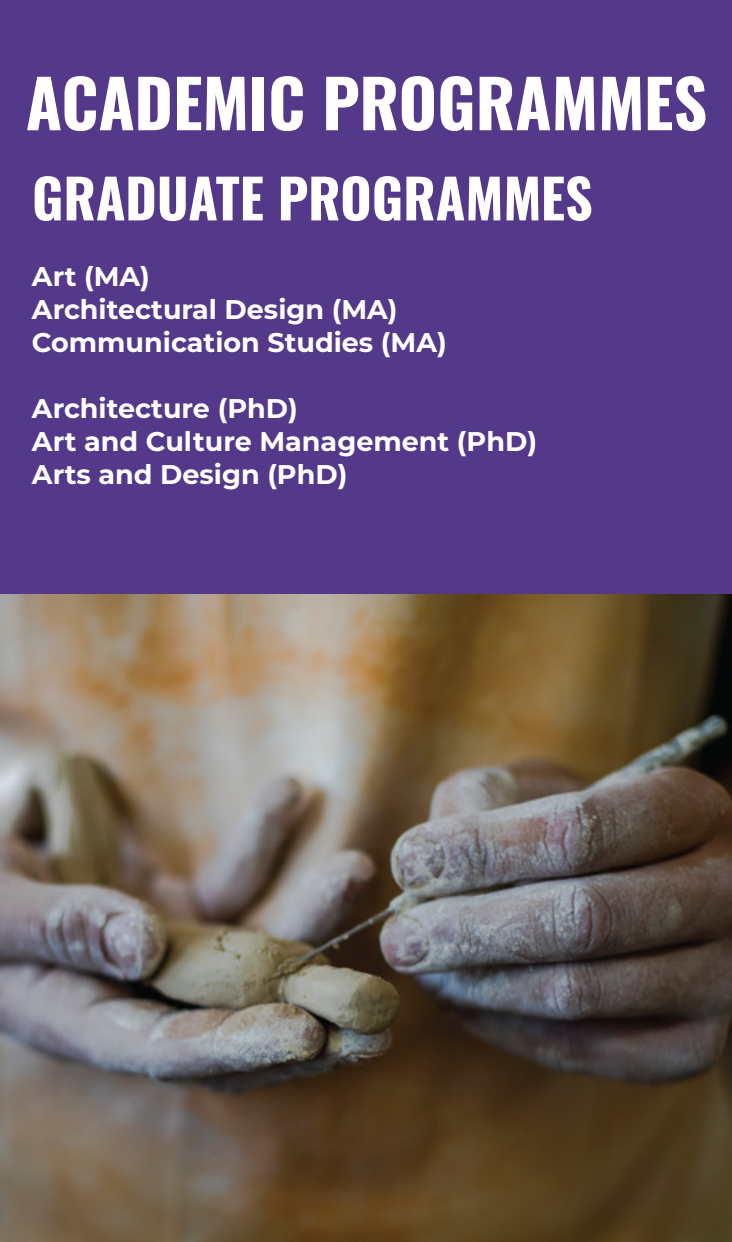
<style>
.page{position:relative;width:732px;height:1242px;background:#54398a}
.page>*{position:absolute;margin:0;border:0;box-sizing:border-box;transform-origin:0 0}
.t1{font:700 66px "Oswald";color:#fff}
.t2{font:700 54px "Oswald";color:#fff}
.t3{font:700 27px/33px "Montserrat";color:#fff}
</style>
<div class="page">
<img style="left:0;top:595px;width:732px;height:647px">
<h1 class="t1" style="left:26px;top:52px;width:683px">ACADEMIC PROGRAMMES</h1>
<h2 class="t2" style="left:32px;top:156px;width:562px">GRADUATE PROGRAMMES</h2>
<p class="t3" style="left:32px;top:260px;width:416px">Art (MA)<br>Architectural Design (MA)<br>Communication Studies (MA)</p>
<p class="t3" style="left:32px;top:392px;width:506px">Architecture (PhD)<br>Art and Culture Management (PhD)<br>Arts and Design (PhD)</p>
</div>
